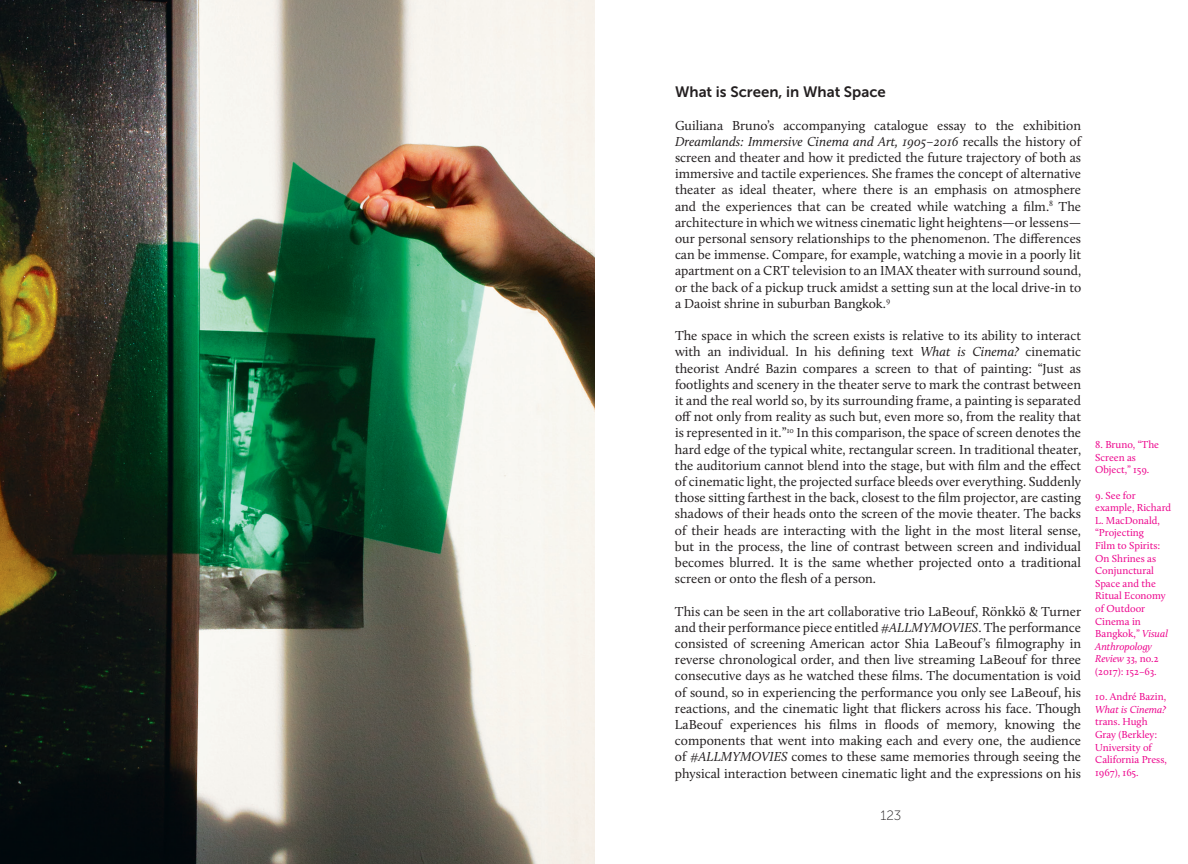
<style>
.page{position:relative;width:1188px;height:864px;background:#fff}
.page>*{position:absolute;margin:0;border:0;box-sizing:border-box;transform-origin:0 0}
.t1{font:15px "Museo Sans 700";color:#231f20}
.t2{font:13.5px/16.2px "Calluna";color:#231f20;text-align:justify}
.t3{font:13.5px "Museo Sans 100";color:#231f20}
.t4{font:10.5px/12.6px "Calluna";color:#ed028c}
.t5{font:italic 10.5px "Calluna";color:#ed028c}
.s1{font-style:italic}
</style>
<div class="page">
<img style="left:0;top:0;width:594px;height:864px">
<p class="t1" style="left:675px;top:84px;width:212px">What is Screen, in What Space</p>
<p class="t2" style="left:675px;top:117px;width:408px">Guiliana Bruno’s accompanying catalogue essay to the exhibition <span class="s1">Dreamlands: Immersive Cinema and Art, 1905–2016</span> recalls the history of screen and theater and how it predicted the future trajectory of both as immersive and tactile experiences. She frames the concept of alternative theater as ideal theater, where there is an emphasis on atmosphere and the experiences that can be created while watching a film.<sup>8</sup> The architecture in which we witness cinematic light heightens—or lessens— our personal sensory relationships to the phenomenon. The differences can be immense. Compare, for example, watching a movie in a poorly lit apartment on a CRT television to an IMAX theater with surround sound, or the back of a pickup truck amidst a setting sun at the local drive-in to a Daoist shrine in suburban Bangkok.<sup>9</sup></p>
<p class="t2" style="left:675px;top:327px;width:408px">The space in which the screen exists is relative to its ability to interact with an individual. In his defining text <span class="s1">What is Cinema?</span> cinematic theorist André Bazin compares a screen to that of painting: “Just as footlights and scenery in the theater serve to mark the contrast between it and the real world so, by its surrounding frame, a painting is separated off not only from reality as such but, even more so, from the reality that is represented in it.”<sup>10</sup> In this comparison, the space of screen denotes the hard edge of the typical white, rectangular screen. In traditional theater, the auditorium cannot blend into the stage, but with film and the effect of cinematic light, the projected surface bleeds over everything. Suddenly those sitting farthest in the back, closest to the film projector, are casting shadows of their heads onto the screen of the movie theater. The backs of their heads are interacting with the light in the most literal sense, but in the process, the line of contrast between screen and individual becomes blurred. It is the same whether projected onto a traditional screen or onto the flesh of a person.</p>
<p class="t2" style="left:675px;top:603px;width:408px">This can be seen in the art collaborative trio LaBeouf, Rönkkö &amp; Turner and their performance piece entitled <span class="s1">#ALLMYMOVIES</span>. The performance consisted of screening American actor Shia LaBeouf’s filmography in reverse chronological order, and then live streaming LaBeouf for three consecutive days as he watched these films. The documentation is void of sound, so in experiencing the performance you only see LaBeouf, his reactions, and the cinematic light that flickers across his face. Though LaBeouf experiences his films in floods of memory, knowing the components that went into making each and every one, the audience of <span class="s1">#ALLMYMOVIES</span> comes to these same memories through seeing the physical interaction between cinematic light and the expressions on his</p>
<p class="t3" style="left:881px;top:808px;width:22px">123</p>
<p class="t4" style="left:1095px;top:438px;width:65px">8. Bruno, “The<br>Screen as<br>Object,” 159.</p>
<p class="t4" style="left:1095px;top:489px;width:77px">9. See for example, Richard<br>L. MacDonald, “Projecting<br>Film to Spirits:<br>On Shrines as<br>Conjunctural<br>Space and the<br>Ritual Economy of Outdoor<br>Cinema in<br>Bangkok,” <span class="s1">Visual<br>Anthropology<br>Review</span> 33, no.2 (2017): 152–63.</p>
<p class="t4" style="left:1095px;top:690px;width:73px">10. André Bazin,</p>
<p class="t5" style="left:1095px;top:703px;width:72px">What is Cinema?</p>
<p class="t4" style="left:1095px;top:715px;width:73px">trans. Hugh<br>Gray (Berkley:<br>University of<br>California Press,<br>1967), 165.</p>
</div>
